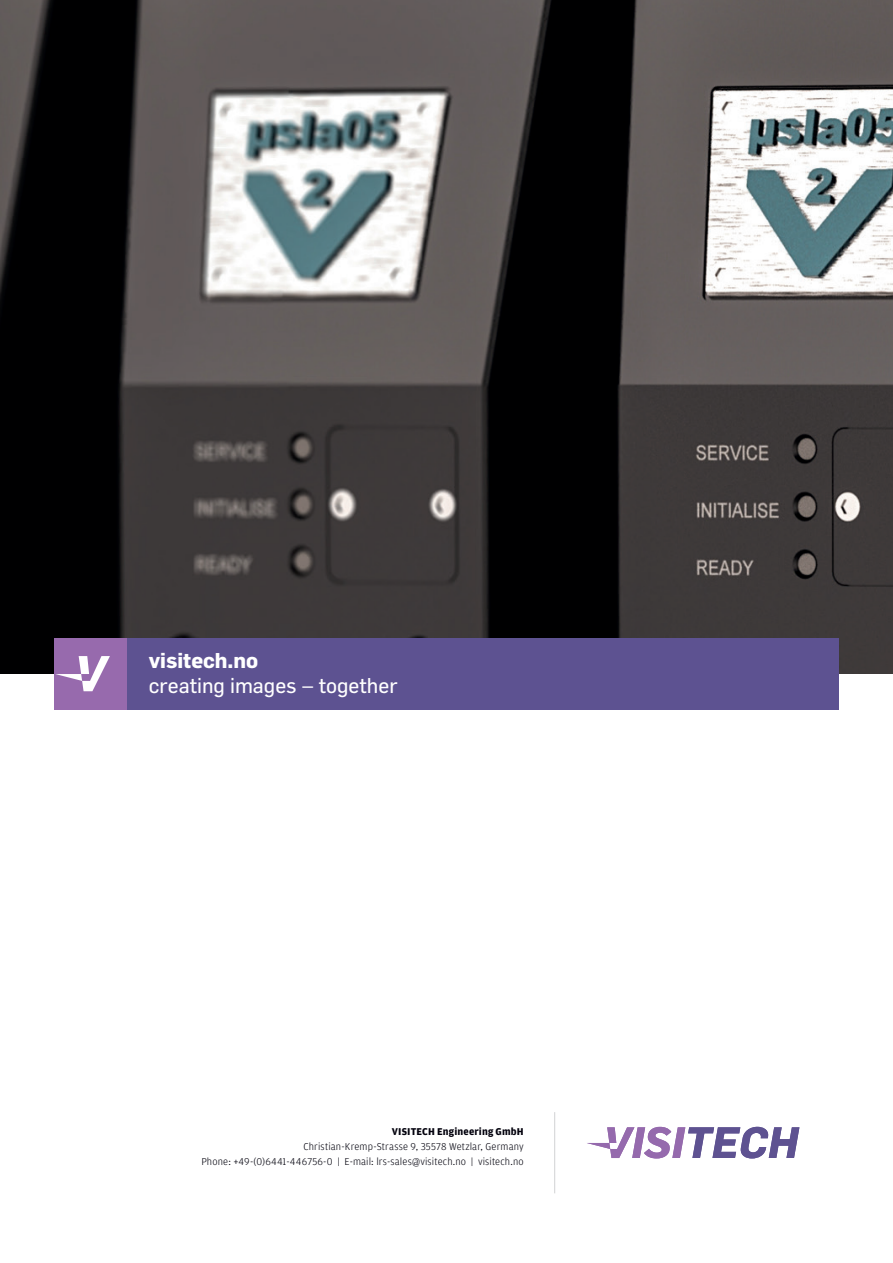
<style>
.page{position:relative;width:893px;height:1263px;background:#fff}
.page>*{position:absolute;margin:0;border:0;box-sizing:border-box;transform-origin:0 0}
.t1{font:21px "Flama";color:#fff}
.t2{font:700 21px "Flama";color:#fff}
.LEDER_brød{font:300 10.5px "Amplitude";letter-spacing:.015em;color:#02000c}
.LEDER_brød-2{font:700 10.5px "Amplitude";letter-spacing:.015em;color:#02000c}
</style>
<div class="page">
<img style="left:0;top:0;width:893px;height:674px">
<div style="left:126px;top:638px;width:713px;height:71px;background:#5d5291"></div>
<div style="left:54px;top:638px;width:72px;height:71px;background:#976aad"></div>
<svg style="left:55px;top:656px;width:55px;height:35px"></svg>
<hr style="left:554px;top:1112px;width:1px;height:81px;background:#d1d2d4">
<svg style="left:587px;top:1127px;width:212px;height:31px"></svg>
<p class="t2" style="left:149px;top:648px;width:111px">visitech.no</p>
<p class="t1" style="left:149px;top:673px;width:250px">creating images – together</p>
<p class="LEDER_brød-2" style="left:392px;top:1126px;width:133px">VISITECH Engineering GmbH</p>
<p class="LEDER_brød" style="left:303px;top:1141px;width:222px">Christian-Kremp-Strasse 9, 35578 Wetzlar, Germany</p>
<p class="LEDER_brød" style="left:201px;top:1156px;width:324px">Phone: +49-(0)6441-446756-0 | E-mail: lrs-sales@visitech.no | visitech.no</p>
</div>
